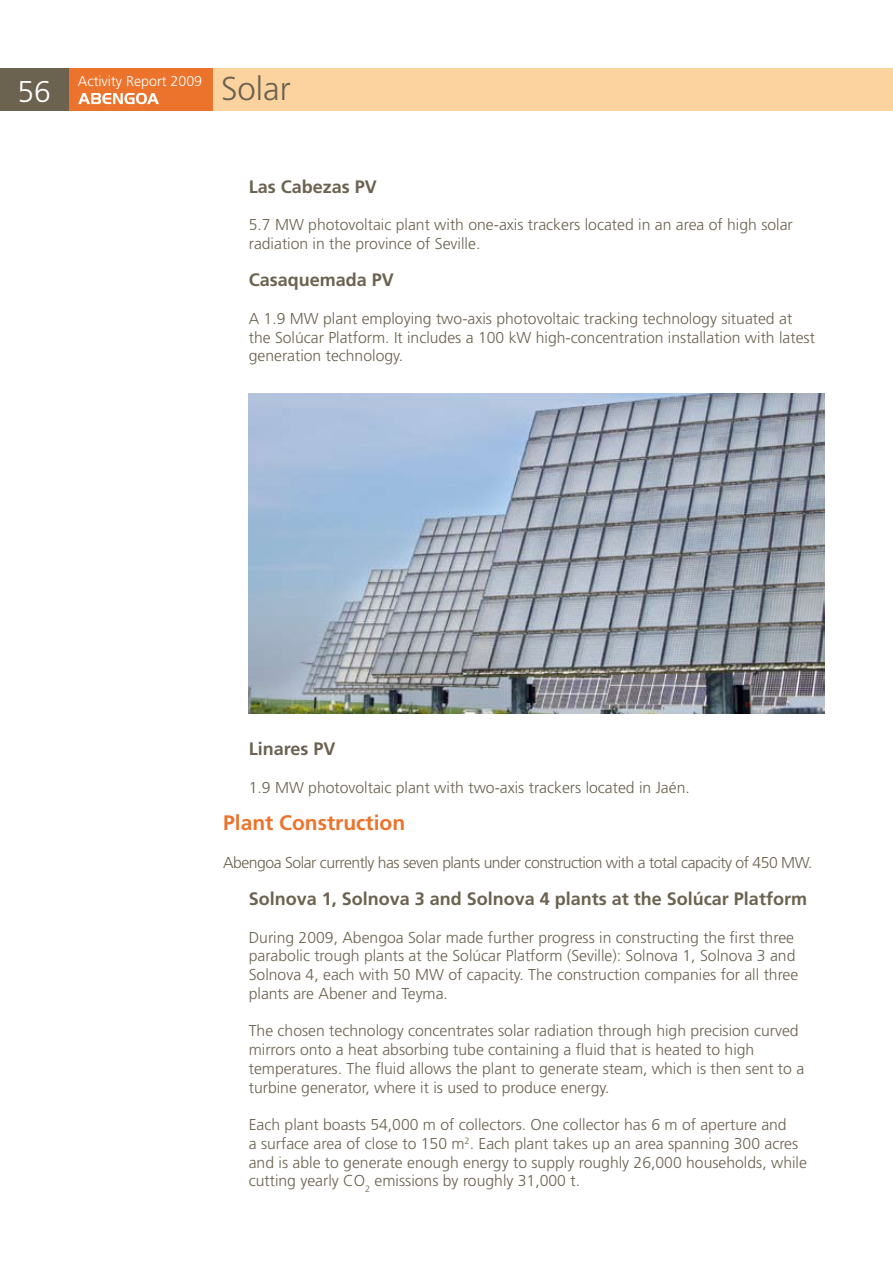
<style>
.page{position:relative;width:893px;height:1263px;background:#fff}
.page>*{position:absolute;margin:0;border:0;box-sizing:border-box;transform-origin:0 0}
.t1{font:300 33px "Frutiger";color:#6b6250}
.t2{font:300 30px "Frutiger";color:#fff}
.t3{font:700 21px "Frutiger";color:#ec732c}
.t4{font:700 18px "Frutiger";color:#6b6250}
.t5{font:300 15.75px/18.8px "Frutiger";color:#6b6250}
.t6{font:300 15.75px "Frutiger";letter-spacing:-.03em;color:#6b6250}
.t7{font:300 14.25px "Frutiger";color:#fff}
</style>
<div class="page">
<div style="left:0;top:68px;width:893px;height:43px;background:#fcd29f"></div>
<div style="left:0;top:68px;width:213px;height:43px;background:#ec732c"></div>
<div style="left:0;top:68px;width:68px;height:43px;background:#6b6250"></div>
<svg style="left:78px;top:93px;width:81px;height:11px"></svg>
<img style="left:249px;top:393px;width:576px;height:321px">
<h2 class="t2" style="left:17px;top:74px;width:35px">56</h2>
<p class="t7" style="left:78px;top:73px;width:126px">Activity Report 2009</p>
<h1 class="t1" style="left:221px;top:70px;width:71px">Solar</h1>
<p class="t4" style="left:249px;top:176px;width:130px">Las Cabezas PV</p>
<p class="t5" style="left:249px;top:215px;width:546px">5.7 MW photovoltaic plant with one-axis trackers located in an area of high solar radiation in the province of Seville.</p>
<p class="t4" style="left:249px;top:270px;width:147px">Casaquemada PV</p>
<p class="t5" style="left:249px;top:309px;width:568px">A 1.9 MW plant employing two-axis photovoltaic tracking technology situated at the Solúcar Platform. It includes a 100 kW high-concentration installation with latest generation technology.</p>
<p class="t4" style="left:249px;top:738px;width:88px">Linares PV</p>
<p class="t5" style="left:249px;top:778px;width:443px">1.9 MW photovoltaic plant with two-axis trackers located in Jaén.</p>
<h3 class="t3" style="left:223px;top:810px;width:184px">Plant Construction</h3>
<p class="t6" style="left:223px;top:853px;width:591px">Abengoa Solar currently has seven plants under construction with a total capacity of 450 MW.</p>
<p class="t4" style="left:249px;top:888px;width:560px">Solnova 1, Solnova 3 and Solnova 4 plants at the Solúcar Platform</p>
<p class="t5" style="left:249px;top:928px;width:551px">During 2009, Abengoa Solar made further progress in constructing the first three parabolic trough plants at the Solúcar Platform (Seville): Solnova 1, Solnova 3 and Solnova 4, each with 50 MW of capacity. The construction companies for all three plants are Abener and Teyma.</p>
<p class="t5" style="left:249px;top:1021px;width:557px">The chosen technology concentrates solar radiation through high precision curved mirrors onto a heat absorbing tube containing a fluid that is heated to high temperatures. The fluid allows the plant to generate steam, which is then sent to a turbine generator, where it is used to produce energy.</p>
<p class="t5" style="left:249px;top:1115px;width:560px">Each plant boasts 54,000 m of collectors. One collector has 6 m of aperture and<br>a surface area of close to 150 m<sup>2</sup>. Each plant takes up an area spanning 300 acres and is able to generate enough energy to supply roughly 26,000 households, while cutting yearly CO<sub>2</sub> emissions by roughly 31,000 t.</p>
</div>
